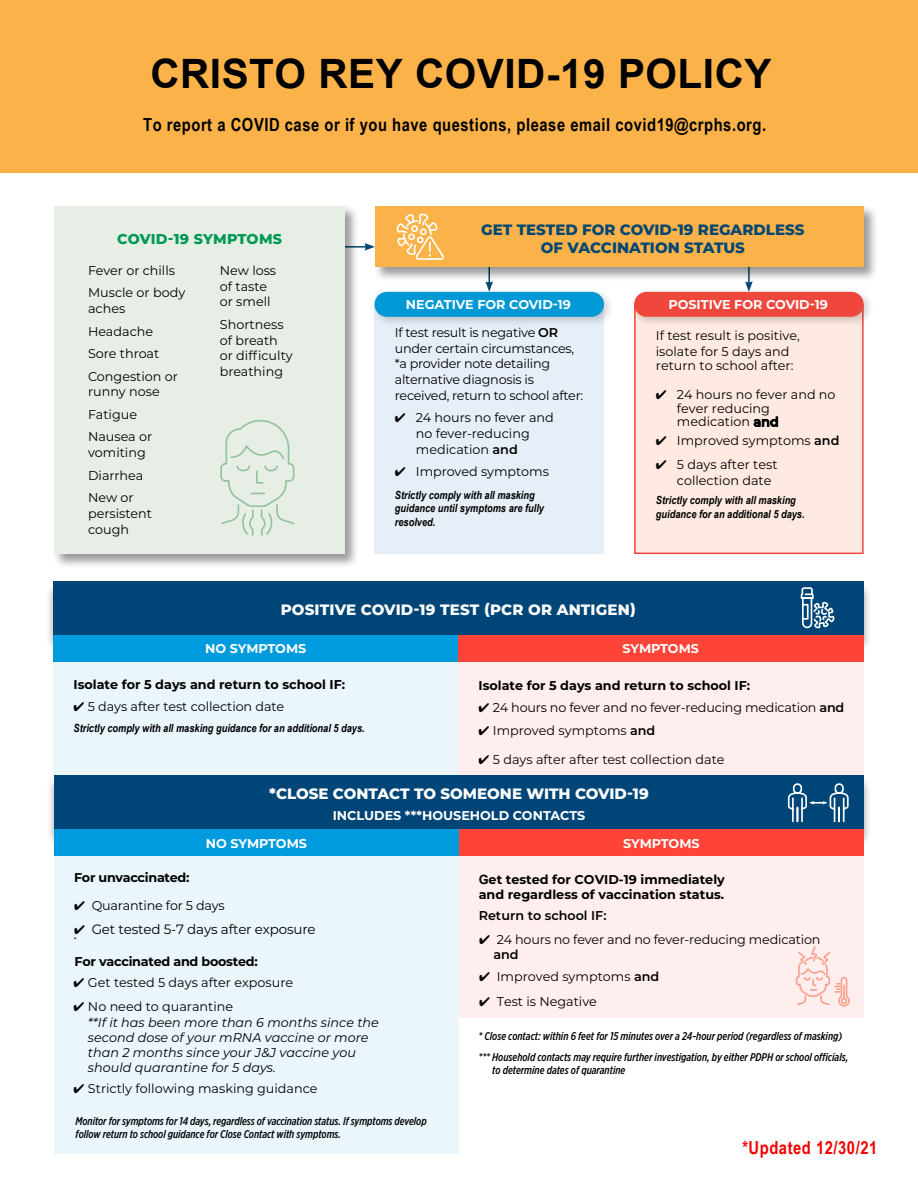
<style>
.page{position:relative;width:918px;height:1188px;background:#fff}
.page>*{position:absolute;margin:0;border:0;box-sizing:border-box;transform-origin:0 0}
.t1{font:700 40.5px "Arial";letter-spacing:.015em;color:#000}
.t2{font:700 18px "Arial Narrow";letter-spacing:.03em;color:#000}
.t3{font:700 18px "Arial Narrow";letter-spacing:.03em;color:#f40000}
.t4{font:800 15px "Montserrat";color:#fff}
.t5{font:800 15px/18px "Montserrat";color:#044772;text-align:center}
.t6{font:800 14.25px "Montserrat";letter-spacing:.015em;color:#009954}
.t7{font:13.5px "Montserrat";letter-spacing:-.015em;color:#000}
.t8{font:12.75px/15.8px "Montserrat";color:#000}
.t9{font:italic 12.75px/15.3px "Montserrat";color:#000}
.t10{font:700 12.75px/15.3px "Montserrat";color:#000}
.t11{font:12.75px/15.8px "Montserrat";letter-spacing:-.02em;color:#000}
.t12{font:700 12.75px "Montserrat";color:#fff}
.t13{font:700 12.75px "Montserrat";letter-spacing:-.02em;color:#000}
.t14{font:600 12.75px "Montserrat";color:#000}
.t15{font:italic 500 11.25px/13.5px "Gotham X Narrow";letter-spacing:-.005em;color:#000}
.t16{font:italic 700 11.25px/13.5px "Arial Narrow";color:#000}
.s1{font-weight:600}
.s2{font-family:"Arial"}
.s3{font-style:normal}
</style>
<div class="page">
<div style="left:0;top:0;width:918px;height:173px;background:#fbb349"></div>
<div style="left:375px;top:304px;width:229px;height:250px;background:#e6eff8"></div>
<div style="left:635px;top:305px;width:228px;height:248px;background:#feeae1"></div>
<div style="left:634px;top:304px;width:230px;height:250px;border:2px solid #ef473c"></div>
<div style="left:370px;top:287px;width:245px;height:41px;background:#000;opacity:.2"></div>
<div style="left:374px;top:292px;width:230px;height:25px;background:#0099d6;border-radius:12px"></div>
<div style="left:630px;top:287px;width:245px;height:41px;background:#000;opacity:.2"></div>
<div style="left:634px;top:292px;width:230px;height:25px;background:#ef473c;border-radius:12px"></div>
<hr style="left:251px;top:246px;width:116px;height:2px;background:#044772">
<svg style="left:364px;top:243px;width:9px;height:8px"></svg>
<div style="left:53px;top:205px;width:307px;height:364px;background:#000;opacity:.4"></div>
<div style="left:54px;top:206px;width:291px;height:348px;background:#e6eee6"></div>
<svg style="left:485px;top:282px;width:8px;height:10px"></svg>
<svg style="left:745px;top:282px;width:8px;height:10px"></svg>
<div style="left:373px;top:205px;width:506px;height:77px;background:#000;opacity:.4"></div>
<div style="left:375px;top:206px;width:489px;height:61px;background:#fbb349"></div>
<svg style="left:396px;top:205px;width:48px;height:68px"></svg>
<div style="left:458px;top:662px;width:405px;height:114px;background:#ffeeed"></div>
<div style="left:53px;top:661px;width:405px;height:115px;background:#ebf5fc"></div>
<div style="left:45px;top:582px;width:827px;height:70px;background:#000;opacity:.4"></div>
<div style="left:53px;top:581px;width:810px;height:54px;background:#004577"></div>
<div style="left:53px;top:635px;width:405px;height:26px;background:#009ade"></div>
<div style="left:458px;top:635px;width:405px;height:26px;background:#fe4337"></div>
<div style="left:54px;top:856px;width:405px;height:298px;background:#ebf5fc"></div>
<div style="left:54px;top:776px;width:810px;height:54px;background:#004577"></div>
<svg style="left:800px;top:587px;width:35px;height:42px"></svg>
<div style="left:54px;top:830px;width:405px;height:26px;background:#009ade"></div>
<div style="left:459px;top:830px;width:405px;height:26px;background:#fe4337"></div>
<svg style="left:220px;top:419px;width:75px;height:117px"></svg>
<svg style="left:787px;top:783px;width:62px;height:40px"></svg>
<div style="left:459px;top:856px;width:405px;height:162px;background:#ffeeed"></div>
<svg style="left:795px;top:946px;width:55px;height:61px"></svg>
<h1 class="t1" style="left:150px;top:47px;width:623px">CRISTO REY COVID-19 POLICY</h1>
<h2 class="t2" style="left:143px;top:111px;width:625px">To report a COVID case or if you have questions, please email covid19@crphs.org.</h2>
<p class="t6" style="left:117px;top:229px;width:166px">COVID-19 SYMPTOMS</p>
<p class="t8" style="left:88px;top:262px;width:88px">Fever or chills</p>
<p class="t8" style="left:88px;top:285px;width:99px">Muscle or body aches</p>
<p class="t8" style="left:88px;top:323px;width:67px">Headache</p>
<p class="t8" style="left:88px;top:345px;width:73px">Sore throat</p>
<p class="t8" style="left:88px;top:368px;width:91px">Congestion or runny nose</p>
<p class="t8" style="left:88px;top:406px;width:50px">Fatigue</p>
<p class="t8" style="left:88px;top:429px;width:66px">Nausea or vomiting</p>
<p class="t8" style="left:88px;top:467px;width:57px">Diarrhea</p>
<p class="t8" style="left:88px;top:489px;width:65px">New or persistent cough</p>
<p class="t8" style="left:220px;top:262px;width:58px">New loss of taste or smell</p>
<p class="t8" style="left:220px;top:316px;width:74px">Shortness of breath or difficulty breathing</p>
<p class="t5" style="left:481px;top:220px;width:325px">GET TESTED FOR COVID-19 REGARDLESS<br>OF VACCINATION STATUS</p>
<p class="t12" style="left:406px;top:295px;width:167px">NEGATIVE FOR COVID-19</p>
<p class="t12" style="left:668px;top:295px;width:161px">POSITIVE FOR COVID-19</p>
<p class="t11" style="left:395px;top:324px;width:190px">If test result is negative <span class="s1">OR </span>under certain circumstances, *a provider note detailing alternative diagnosis is received, return to school after:</p>
<p class="t8" style="left:416px;top:410px;width:140px;text-indent:-21px">✔ 24 hours no fever and no fever-reducing medication <span class="s1">and</span></p>
<p class="t8" style="left:395px;top:464px;width:156px">✔ Improved symptoms</p>
<p class="t16" style="left:395px;top:488px;width:151px">Strictly comply with all masking guidance until symptoms are fully resolved.</p>
<p class="t8" style="left:656px;top:327px;width:145px">If test result is positive, isolate for 5 days and</p>
<p class="t8" style="left:656px;top:357px;width:139px">return to school after:</p>
<p class="t8" style="left:677px;top:387px;width:160px;line-height:13.8px;text-indent:-21px">✔ 24 hours no fever and no fever reducing medication <span class="s1">and</span></p>
<p class="t8" style="left:656px;top:432px;width:185px">✔ Improved symptoms <span class="s1">and</span></p>
<p class="t8" style="left:677px;top:457px;width:102px;line-height:15.3px;text-indent:-21px">✔ 5 days after test collection date</p>
<p class="t16" style="left:656px;top:493px;width:150px">Strictly comply with all masking guidance for an additional 5 days.</p>
<p class="t4" style="left:281px;top:599px;width:357px">POSITIVE COVID-19 TEST (PCR OR ANTIGEN)</p>
<p class="t12" style="left:205px;top:639px;width:103px">NO SYMPTOMS</p>
<p class="t12" style="left:623px;top:639px;width:78px">SYMPTOMS</p>
<p class="t10" style="left:74px;top:677px;width:273px">Isolate for 5 days and return to school IF:</p>
<p class="t8" style="left:74px;top:698px;width:212px">✔ 5 days after test collection date</p>
<p class="t16" style="left:74px;top:721px;width:293px">Strictly comply with all masking guidance for an additional 5 days.</p>
<p class="t10" style="left:479px;top:677px;width:273px">Isolate for 5 days and return to school IF:</p>
<p class="t8" style="left:479px;top:699px;width:367px">✔ 24 hours no fever and no fever-reducing medication <span class="s1">and</span></p>
<p class="t8" style="left:479px;top:722px;width:178px">✔ Improved symptoms <span class="s1">and</span></p>
<p class="t8" style="left:479px;top:751px;width:248px">✔ 5 days after after test collection date</p>
<p class="t4" style="left:269px;top:783px;width:381px">*CLOSE CONTACT TO SOMEONE WITH COVID-19</p>
<p class="t12" style="left:333px;top:806px;width:254px">INCLUDES ***HOUSEHOLD CONTACTS</p>
<p class="t12" style="left:206px;top:834px;width:103px">NO SYMPTOMS</p>
<p class="t12" style="left:623px;top:834px;width:78px">SYMPTOMS</p>
<p class="t10" style="left:479px;top:871px;width:248px"><span class="s2">G</span>et tested for COVID-19 immediately and regardless of vaccination status.</p>
<p class="t14" style="left:479px;top:906px;width:129px">Return to school IF:</p>
<p class="t8" style="left:494px;top:932px;width:328px;line-height:14.2px;text-indent:-14px">✔ 24 hours no fever and no fever-reducing medication <span class="s1">and</span></p>
<p class="t8" style="left:479px;top:968px;width:181px">✔ Improved symptoms <span class="s1">and</span></p>
<p class="t8" style="left:479px;top:993px;width:119px">✔ Test is Negative</p>
<p class="t13" style="left:74px;top:868px;width:117px">For unvaccinated:</p>
<p class="t8" style="left:74px;top:897px;width:152px">✔ Quarantine for 5 days</p>
<p class="t7" style="left:74px;top:920px;width:243px">✔ Get tested 5-7 days after exposure</p>
<p class="t15" style="left:75px;top:928px;width:4px">.</p>
<p class="t13" style="left:75px;top:952px;width:185px">For vaccinated and boosted:</p>
<p class="t8" style="left:74px;top:974px;width:221px">✔ Get tested 5 days after exposure</p>
<p class="t9" style="left:88px;top:999px;width:292px;text-indent:-14px">✔ <span class="s3">No need to quarantine<br></span>**If it has been more than 6 months since the second dose of your mRNA vaccine or more than 2 months since your J&amp;J vaccine you should quarantine for 5 days.</p>
<p class="t8" style="left:74px;top:1080px;width:245px">✔ Strictly following masking guidance</p>
<p class="t15" style="left:76px;top:1114px;width:353px">Monitor for symptoms for 14 days, regardless of vaccination status. If symptoms develop follow return to school guidance for Close Contact with symptoms.</p>
<p class="t15" style="left:479px;top:1029px;width:365px">* Close contact: within 6 feet for 15 minutes over a 24-hour period (regardless of masking)</p>
<p class="t15" style="left:492px;top:1050px;width:358px;text-indent:-14px">*** Household contacts may require further investigation, by either PDPH or school officials, to determine dates of quarantine</p>
<h2 class="t3" style="left:742px;top:1134px;width:136px">*Updated 12/30/21</h2>
</div>
